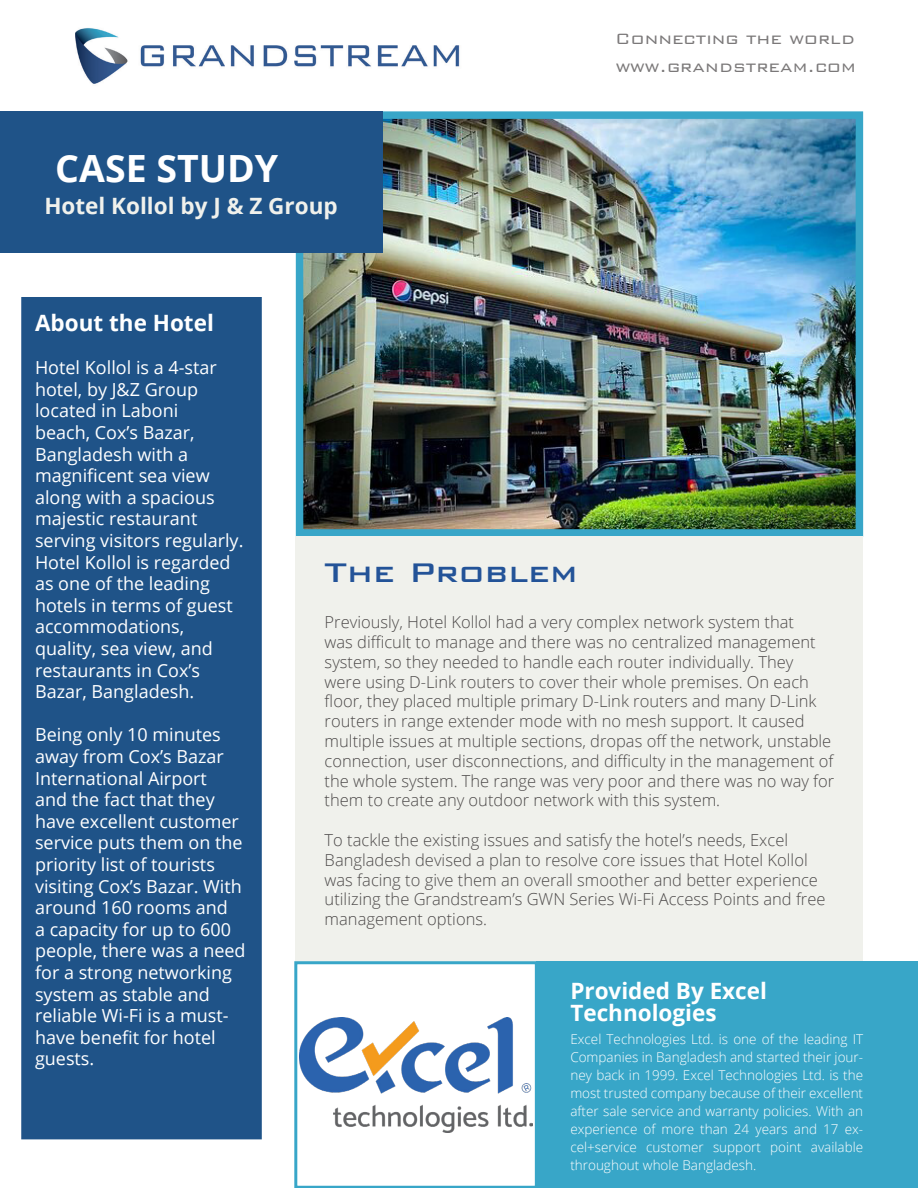
<style>
.page{position:relative;width:918px;height:1188px;background:#fff}
.page>*{position:absolute;margin:0;border:0;box-sizing:border-box;transform-origin:0 0}
.Case_Study{font:700 37.5px "Open Sans";color:#fff}
.t1{font:500 36px "Bank Gothic BT";color:#235398}
.t2{font:700 22.5px "Open Sans";color:#fff}
.t3{font:700 22.5px "Open Sans";color:#f0f1ec}
.t4{font:300 19.95px/27.9px "Bank Gothic BT";color:#231f20}
.t5{font:18px/21.6px "Open Sans";color:#fff}
.t6{font:300 16.5px/19.8px "Open Sans";color:#231f20}
.Body_Text{font:300 13.5px/18px "Open Sans";color:#fff;text-align:justify}
</style>
<div class="page">
<img style="left:305px;top:120px;width:549px;height:408px">
<div style="left:296px;top:111px;width:567px;height:426px;border:8px solid #38a6c8"></div>
<div style="left:296px;top:537px;width:567px;height:651px;background:#f0f1ec"></div>
<div style="left:0;top:111px;width:382px;height:142px;background:#1f5388"></div>
<div style="left:21px;top:297px;width:241px;height:842px;background:#1f5388;border:6px solid #1f5388"></div>
<div style="left:296px;top:963px;width:240px;height:224px;background:#fff"></div>
<img style="left:300px;top:1017px;width:232px;height:115px">
<div style="left:294px;top:961px;width:244px;height:227px;border:3px solid #38a6c8"></div>
<div style="left:536px;top:961px;width:382px;height:227px;background:#38a6c8"></div>
<img style="left:75px;top:28px;width:385px;height:56px">
<p class="Case_Study" style="left:55px;top:142px;width:225px">CASE STUDY</p>
<p class="t3" style="left:44px;top:190px;width:295px">Hotel Kollol by J &amp; Z Group</p>
<p class="t4" style="left:616px;top:25px;width:242px">Connecting the world www.grandstream.com</p>
<p class="t2" style="left:35px;top:307px;width:180px">About the Hotel</p>
<p class="t5" style="left:35px;top:356px;width:210px">Hotel Kollol is a 4-star hotel, by J&amp;Z Group located in Laboni<br>beach, Cox’s Bazar,<br>Bangladesh with a magnificent sea view along with a spacious majestic restaurant serving visitors regularly.<br>Hotel Kollol is regarded as one of the leading hotels in terms of guest accommodations, quality, sea view, and restaurants in Cox’s<br>Bazar, Bangladesh.</p>
<p class="t5" style="left:35px;top:724px;width:212px">Being only 10 minutes away from Cox’s Bazar<br>International Airport<br>and the fact that they have excellent customer service puts them on the priority list of tourists visiting Cox’s Bazar. With around 160 rooms and<br>a capacity for up to 600 people, there was a need for a strong networking system as stable and reliable Wi-Fi is a must&shy;have benefit for hotel guests.</p>
<p class="t1" style="left:325px;top:553px;width:255px">The Problem</p>
<p class="t6" style="left:325px;top:612px;width:511px">Previously, Hotel Kollol had a very complex network system that<br>was difficult to manage and there was no centralized management system, so they needed to handle each router individually. They<br>were using D-Link routers to cover their whole premises. On each floor, they placed multiple primary D-Link routers and many D-Link routers in range extender mode with no mesh support. It caused multiple issues at multiple sections, dropas off the network, unstable connection, user disconnections, and difficulty in the management of the whole system. The range was very poor and there was no way for them to create any outdoor network with this system.</p>
<p class="t6" style="left:325px;top:830px;width:502px">To tackle the existing issues and satisfy the hotel’s needs, Excel Bangladesh devised a plan to resolve core issues that Hotel Kollol was facing to give them an overall smoother and better experience utilizing the Grandstream’s GWN Series Wi-Fi Access Points and free management options.</p>
<p class="t2" style="left:570px;top:975px;width:198px">Provided By Excel</p>
<p class="t2" style="left:570px;top:997px;width:148px">Technologies</p>
<p class="Body_Text" style="left:570px;top:1030px;width:294px">Excel Technologies Ltd. is one of the leading IT Companies in Bangladesh and started their jour&shy;ney back in 1999. Excel Technologies Ltd. is the most trusted company because of their excellent after sale service and warranty policies. With an experience of more than 24 years and 17 ex&shy;cel+service customer support point available throughout whole Bangladesh.</p>
</div>
